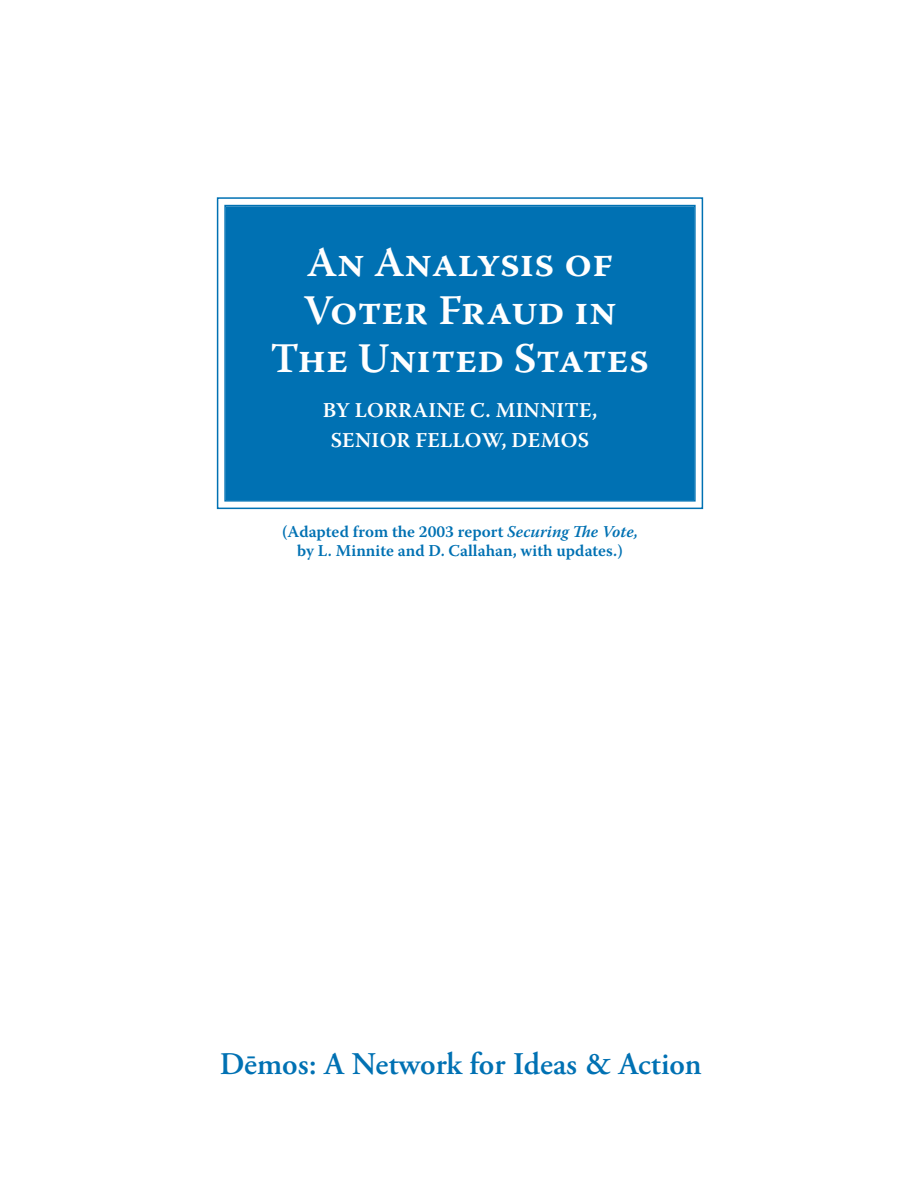
<style>
.page{position:relative;width:920px;height:1190px;background:#fff}
.page>*{position:absolute;margin:0;border:0;box-sizing:border-box;transform-origin:0 0}
.t1{font:600 42px/48px "Warnock Pro";letter-spacing:-.005em;color:#fff;text-align:center}
.t2{font:600 31.5px "Adobe Garamond Pro";color:#0071b3}
.t3{font:600 21px/30px "Warnock Pro";letter-spacing:.01em;color:#fff;text-align:center}
.t4{font:600 16.5px/19.8px "Warnock Pro";letter-spacing:.005em;color:#0071b3;text-align:center}
.s1{font-style:italic}
</style>
<div class="page">
<svg style="left:216px;top:197px;width:487px;height:313px"></svg>
<div style="left:223px;top:204px;width:473px;height:298px;background:#0071b3"></div>
<h1 class="t1" style="left:270px;top:238px;width:380px">An Analysis of<br>Voter Fraud in<br>The United States</h1>
<p class="t3" style="left:323px;top:395px;width:276px">By Lorraine C. Minnite,<br>Senior Fellow, Demos</p>
<p class="t4" style="left:282px;top:521px;width:357px">(Adapted from the 2003 report <span class="s1">Securing The Vote, </span>by L. Minnite and D. Callahan, with updates.)</p>
<h2 class="t2" style="left:220px;top:1045px;width:483px">Dēmos: A Network for Ideas &amp; Action</h2>
</div>
